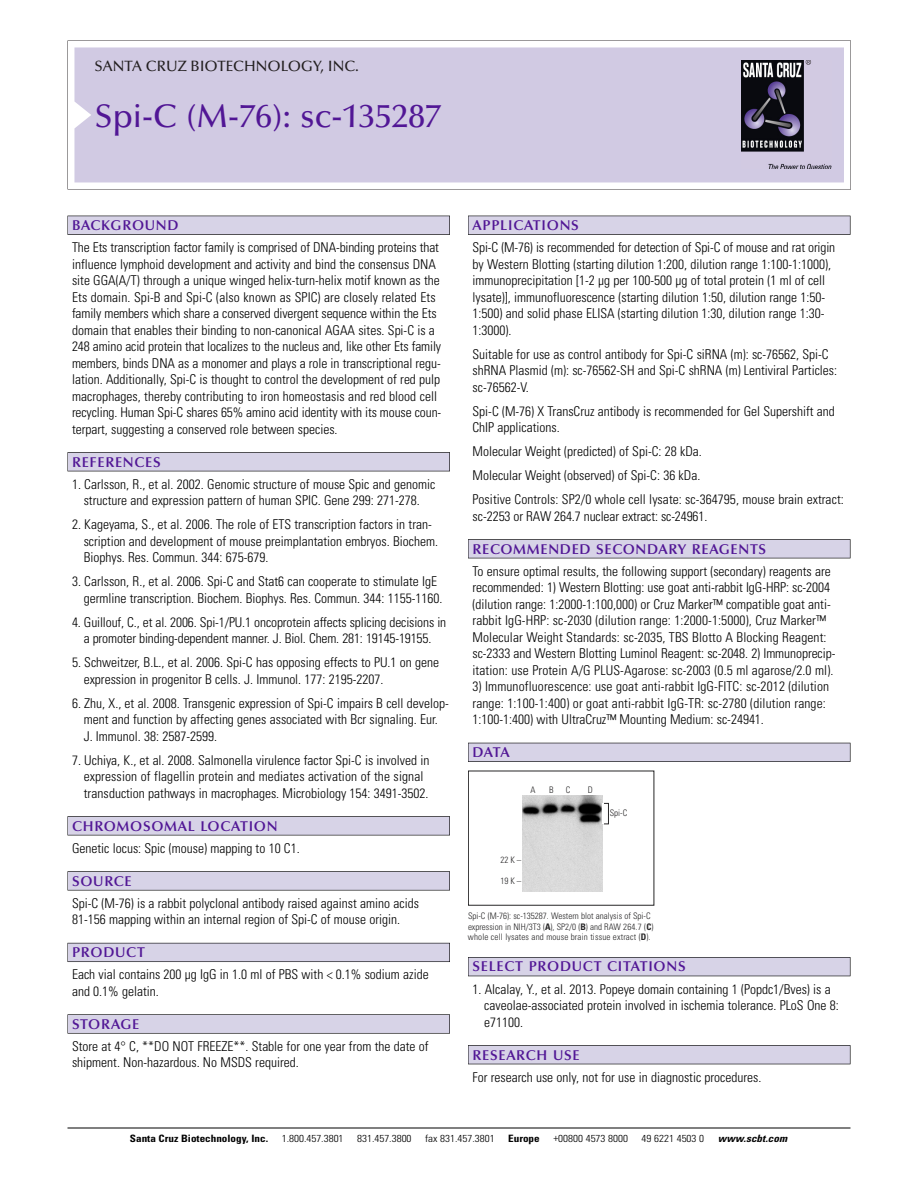
<style>
.page{position:relative;width:918px;height:1188px;background:#fff}
.page>*{position:absolute;margin:0;border:0;box-sizing:border-box;transform-origin:0 0}
.t1{font:500 33px "Optima";color:#511695}
.t2{font:500 15px "Optima";color:#231f20}
.t3{font:600 14.25px "Optima";letter-spacing:.05em;color:#511695}
.t4{font:300 condensed 13.5px/16.5px "Univers";color:#000}
.t5{font:300 condensed 10.2px "Univers";color:#000;scale:1.1 1}
.t6{font:700 condensed 10.2px "Univers";color:#000;scale:1.1 1}
.t7{font:italic 700 condensed 10.2px "Univers";letter-spacing:.005em;color:#000;scale:1.1 1}
.t8{font:9px/10.5px "Univers Condensed Light+UFOYZD";color:#272627}
.s1{font-family:"Univers Condensed Bold+CDYZXA"}
</style>
<div class="page">
<svg style="left:68px;top:40px;width:783px;height:149px"></svg>
<div style="left:74px;top:47px;width:770px;height:135px;background:#d1cae3"></div>
<img style="left:741px;top:60px;width:90px;height:108px">
<div style="left:68px;top:216px;width:382px;height:19px;background:#525155"></div>
<div style="left:68px;top:216px;width:381px;height:18px;background:#d7d3e7"></div>
<div style="left:68px;top:452px;width:382px;height:19px;background:#525155"></div>
<div style="left:68px;top:453px;width:381px;height:18px;background:#d7d3e7"></div>
<div style="left:68px;top:816px;width:382px;height:19px;background:#545357"></div>
<div style="left:68px;top:817px;width:381px;height:18px;background:#d7d3e7"></div>
<div style="left:68px;top:871px;width:382px;height:19px;background:#575759"></div>
<div style="left:68px;top:872px;width:381px;height:18px;background:#d7d3e7"></div>
<div style="left:68px;top:943px;width:382px;height:19px;background:#5b5a62"></div>
<div style="left:68px;top:943px;width:381px;height:18px;background:#d7d3e7"></div>
<div style="left:68px;top:1014px;width:382px;height:20px;background:#626263"></div>
<div style="left:68px;top:1015px;width:381px;height:18px;background:#d7d3e7"></div>
<div style="left:468px;top:216px;width:382px;height:19px;background:#525155"></div>
<div style="left:468px;top:216px;width:382px;height:18px;background:#d7d3e7"></div>
<div style="left:468px;top:539px;width:382px;height:19px;background:#525155"></div>
<div style="left:468px;top:540px;width:382px;height:18px;background:#d7d3e7"></div>
<div style="left:468px;top:743px;width:382px;height:19px;background:#525158"></div>
<div style="left:468px;top:743px;width:382px;height:18px;background:#d7d3e7"></div>
<div style="left:468px;top:957px;width:382px;height:19px;background:#525158"></div>
<div style="left:468px;top:958px;width:382px;height:18px;background:#d7d3e7"></div>
<div style="left:468px;top:1045px;width:382px;height:19px;background:#525156"></div>
<div style="left:468px;top:1046px;width:382px;height:18px;background:#d7d3e7"></div>
<hr style="left:68px;top:1128px;width:782px;height:1px;background:#000">
<div style="left:468px;top:771px;width:186px;height:135px;border:1px solid #272627"></div>
<img style="left:522px;top:796px;width:80px;height:95px">
<div style="left:604px;top:803px;width:5px;height:21px;border:1px solid #272627"></div>
<p class="t2" style="left:94px;top:61px;width:266px">SANTA CRUZ BIOTECHNOLOGY, INC.</p>
<h1 class="t1" style="left:94px;top:103px;width:348px">Spi-C (M-76): sc-135287</h1>
<p class="t3" style="left:72px;top:219px;width:108px">BACKGROUND</p>
<p class="t4" style="left:72px;top:240px;width:371px">The Ets transcription factor family is comprised of DNA-binding proteins that influence lymphoid development and activity and bind the consensus DNA site GGA(A/T) through a unique winged helix-turn-helix motif known as the Ets domain. Spi-B and Spi-C (also known as SPIC) are closely related Ets family members which share a conserved divergent sequence within the Ets domain that enables their binding to non-canonical AGAA sites. Spi-C is a 248 amino acid protein that localizes to the nucleus and, like other Ets family members, binds DNA as a monomer and plays a role in transcriptional regu&shy;lation. Additionally, Spi-C is thought to control the development of red pulp macrophages, thereby contributing to iron homeostasis and red blood cell recycling. Human Spi-C shares 65% amino acid identity with its mouse coun&shy;terpart, suggesting a conserved role between species.</p>
<p class="t3" style="left:72px;top:456px;width:90px">REFERENCES</p>
<p class="t4" style="left:72px;top:477px;width:365px;text-align:center">1. Carlsson, R., et al. 2002. Genomic structure of mouse Spic and genomic structure and expression pattern of human SPIC. Gene 299: 271-278.</p>
<p class="t4" style="left:84px;top:517px;width:356px;text-indent:-12px">2. Kageyama, S., et al. 2006. The role of ETS transcription factors in tran&shy;scription and development of mouse preimplantation embryos. Biochem.<br>Biophys. Res. Commun. 344: 675-679.</p>
<p class="t4" style="left:84px;top:574px;width:360px;text-indent:-12px">3. Carlsson, R., et al. 2006. Spi-C and Stat6 can cooperate to stimulate IgE germline transcription. Biochem. Biophys. Res. Commun. 344: 1155-1160.</p>
<p class="t4" style="left:72px;top:615px;width:376px;text-align:center">4. Guillouf, C., et al. 2006. Spi-1/PU.1 oncoprotein affects splicing decisions in a promoter binding-dependent manner. J. Biol. Chem. 281: 19145-19155.</p>
<p class="t4" style="left:84px;top:655px;width:357px;text-indent:-12px">5. Schweitzer, B.L., et al. 2006. Spi-C has opposing effects to PU.1 on gene expression in progenitor B cells. J. Immunol. 177: 2195-2207.</p>
<p class="t4" style="left:84px;top:696px;width:367px;text-indent:-12px">6. Zhu, X., et al. 2008. Transgenic expression of Spi-C impairs B cell develop&shy;ment and function by affecting genes associated with Bcr signaling. Eur.<br>J. Immunol. 38: 2587-2599.</p>
<p class="t4" style="left:84px;top:753px;width:347px;text-indent:-12px">7. Uchiya, K., et al. 2008. Salmonella virulence factor Spi-C is involved in expression of flagellin protein and mediates activation of the signal transduction pathways in macrophages. Microbiology 154: 3491-3502.</p>
<p class="t3" style="left:72px;top:820px;width:207px">CHROMOSOMAL LOCATION</p>
<p class="t4" style="left:72px;top:841px;width:229px">Genetic locus: Spic (mouse) mapping to 10 C1.</p>
<p class="t3" style="left:72px;top:875px;width:61px">SOURCE</p>
<p class="t4" style="left:72px;top:896px;width:348px">Spi-C (M-76) is a rabbit polyclonal antibody raised against amino acids<br>81-156 mapping within an internal region of Spi-C of mouse origin.</p>
<p class="t3" style="left:72px;top:947px;width:74px">PRODUCT</p>
<p class="t4" style="left:72px;top:967px;width:358px">Each vial contains 200 µg IgG in 1.0 ml of PBS with &lt; 0.1% sodium azide and 0.1% gelatin.</p>
<p class="t3" style="left:72px;top:1018px;width:69px">STORAGE</p>
<p class="t4" style="left:72px;top:1039px;width:358px">Store at 4° C, **DO NOT FREEZE**. Stable for one year from the date of shipment. Non-hazardous. No MSDS required.</p>
<p class="t3" style="left:473px;top:219px;width:108px">APPLICATIONS</p>
<p class="t4" style="left:473px;top:240px;width:364px">Spi-C (M-76) is recommended for detection of Spi-C of mouse and rat origin by Western Blotting (starting dilution 1:200, dilution range 1:100-1:1000), immunoprecipitation [1-2 µg per 100-500 µg of total protein (1 ml of cell lysate)], immunofluorescence (starting dilution 1:50, dilution range 1:50- 1:500) and solid phase ELISA (starting dilution 1:30, dilution range 1:30- 1:3000).</p>
<p class="t4" style="left:473px;top:347px;width:366px">Suitable for use as control antibody for Spi-C siRNA (m): sc-76562, Spi-C shRNA Plasmid (m): sc-76562-SH and Spi-C shRNA (m) Lentiviral Particles: sc-76562-V.</p>
<p class="t4" style="left:473px;top:404px;width:364px">Spi-C (M-76) X TransCruz antibody is recommended for Gel Supershift and<br>ChIP applications.</p>
<p class="t4" style="left:473px;top:440px;width:373px;line-height:24px">Molecular Weight (predicted) of Spi-C: 28 kDa.<br>Molecular Weight (observed) of Spi-C: 36 kDa.<br>Positive Controls: SP2/0 whole cell lysate: sc-364795, mouse brain extract:</p>
<p class="t4" style="left:473px;top:509px;width:236px">sc-2253 or RAW 264.7 nuclear extract: sc-24961.</p>
<p class="t3" style="left:473px;top:543px;width:295px">RECOMMENDED SECONDARY REAGENTS</p>
<p class="t4" style="left:473px;top:564px;width:364px">To ensure optimal results, the following support (secondary) reagents are recommended: 1) Western Blotting: use goat anti-rabbit IgG-HRP: sc-2004 (dilution range: 1:2000-1:100,000) or Cruz Marker™ compatible goat anti&shy;rabbit IgG-HRP: sc-2030 (dilution range: 1:2000-1:5000), Cruz Marker™ Molecular Weight Standards: sc-2035, TBS Blotto A Blocking Reagent: sc-2333 and Western Blotting Luminol Reagent: sc-2048. 2) Immunoprecip&shy;itation: use Protein A/G PLUS-Agarose: sc-2003 (0.5 ml agarose/2.0 ml).</p>
<p class="t4" style="left:473px;top:679px;width:358px">3) Immunofluorescence: use goat anti-rabbit IgG-FITC: sc-2012 (dilution range: 1:100-1:400) or goat anti-rabbit IgG-TR: sc-2780 (dilution range:<br>1:100-1:400) with UltraCruz™ Mounting Medium: sc-24941.</p>
<p class="t3" style="left:473px;top:747px;width:39px">DATA</p>
<p class="t8" style="left:530px;top:785px;width:7px">A</p>
<p class="t8" style="left:549px;top:785px;width:6px">B</p>
<p class="t8" style="left:566px;top:785px;width:6px">C</p>
<p class="t8" style="left:588px;top:785px;width:7px">D</p>
<p class="t8" style="left:500px;top:855px;width:22px">22K–</p>
<p class="t8" style="left:500px;top:877px;width:22px">19K–</p>
<p class="t8" style="left:610px;top:808px;width:19px">Spi-C</p>
<p class="t8" style="left:468px;top:912px;width:187px">Spi-C (M-76): sc-135287. Western blot analysis of Spi-C expression in NIH/3T3 (<span class="s1">A</span>), SP2/0 (<span class="s1">B</span>) and RAW 264.7 (<span class="s1">C</span>) whole cell lysates and mouse brain tissue extract (<span class="s1">D</span>).</p>
<p class="t3" style="left:473px;top:961px;width:215px">SELECT PRODUCT CITATIONS</p>
<p class="t4" style="left:484px;top:982px;width:356px;text-indent:-12px">1. Alcalay, Y., et al. 2013. Popeye domain containing 1 (Popdc1/Bves) is a caveolae-associated protein involved in ischemia tolerance. PLoS One 8: e71100.</p>
<p class="t3" style="left:473px;top:1049px;width:109px">RESEARCH USE</p>
<p class="t4" style="left:473px;top:1070px;width:290px">For research use only, not for use in diagnostic procedures.</p>
<p class="t6" style="left:130px;top:1135px;width:127px">Santa Cruz Biotechnology, Inc.</p>
<p class="t5" style="left:282px;top:1135px;width:58px">1.800.457.3801</p>
<p class="t5" style="left:357px;top:1135px;width:51px">831.457.3800</p>
<p class="t5" style="left:425px;top:1135px;width:65px">fax 831.457.3801</p>
<p class="t6" style="left:508px;top:1135px;width:30px">Europe</p>
<p class="t5" style="left:553px;top:1135px;width:69px">+00800 4573 8000</p>
<p class="t5" style="left:642px;top:1135px;width:58px">49 6221 4503 0</p>
<p class="t7" style="left:718px;top:1135px;width:64px">www.scbt.com</p>
</div>
